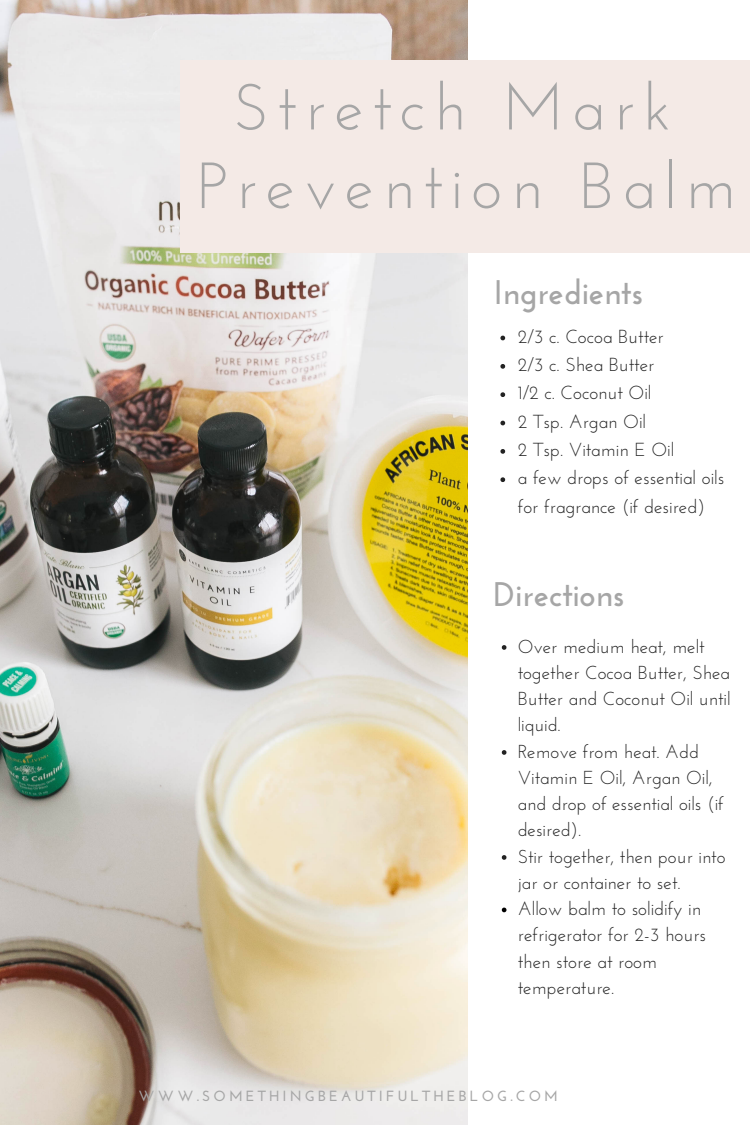
<style>
.page{position:relative;width:750px;height:1125px;background:#fff}
.page>*{position:absolute;margin:0;border:0;box-sizing:border-box;transform-origin:0 0}
.t1{font:65px/78.6px "Josefin Sans";letter-spacing:.13em;color:#a6a6a6;text-align:center}
.t2{font:700 34.12px "Josefin Sans";color:#a6a6a6}
.t3{font:18.88px/28.4px "Josefin Sans";color:#222}
.t4{font:18.75px/26.2px "Josefin Sans";color:#222}
.t5{font:700 14.75px "Josefin Sans";letter-spacing:.21em;color:#a6a6a6}
</style>
<div class="page">
<img style="left:0;top:0;width:468px;height:1125px">
<svg style="left:500px;top:336px;width:5px;height:4px"></svg>
<svg style="left:500px;top:364px;width:5px;height:5px"></svg>
<svg style="left:500px;top:392px;width:5px;height:5px"></svg>
<svg style="left:500px;top:421px;width:5px;height:4px"></svg>
<svg style="left:500px;top:449px;width:5px;height:5px"></svg>
<svg style="left:500px;top:477px;width:5px;height:5px"></svg>
<div style="left:180px;top:60px;width:570px;height:193px;background:#f4eae6"></div>
<svg style="left:502px;top:645px;width:4px;height:5px"></svg>
<svg style="left:502px;top:750px;width:4px;height:5px"></svg>
<svg style="left:502px;top:855px;width:4px;height:5px"></svg>
<svg style="left:502px;top:908px;width:4px;height:4px"></svg>
<h1 class="t1" style="left:197px;top:74px;width:541px">Stretch Mark<br>Prevention Balm</h1>
<h2 class="t2" style="left:493px;top:278px;width:152px">Ingredients</h2>
<p class="t3" style="left:518px;top:324px;width:208px">2/3 c. Cocoa Butter<br>2/3 c. Shea Butter<br>1/2 c. Coconut Oil<br>2 Tsp. Argan Oil<br>2 Tsp. Vitamin E Oil<br>a few drops of essential oils for fragrance (if desired)</p>
<h2 class="t2" style="left:493px;top:580px;width:133px">Directions</h2>
<p class="t4" style="left:518px;top:635px;width:214px">Over medium heat, melt together Cocoa Butter, Shea<br>Butter and Coconut Oil until liquid.<br>Remove from heat. Add<br>Vitamin E Oil, Argan Oil, and drop of essential oils (if desired).<br>Stir together, then pour into jar or container to set.</p>
<p class="t3" style="left:518px;top:897px;width:190px;line-height:26.2px">Allow balm to solidify in refrigerator for 2-3 hours then store at room temperature.</p>
<p class="t5" style="left:139px;top:1090px;width:421px">WWW.SOMETHINGBEAUTIFULTHEBLOG.COM</p>
</div>
